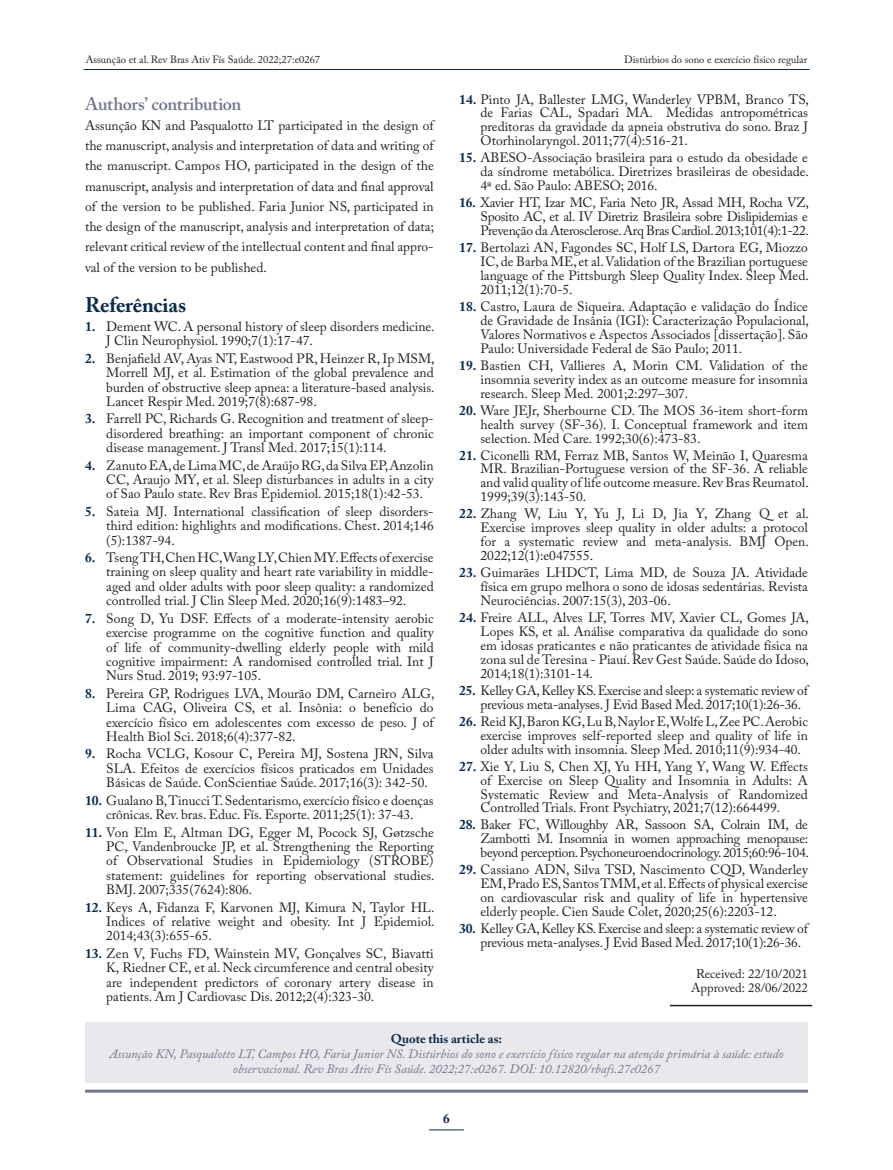
<style>
.page{position:relative;width:893px;height:1170px;background:#fff}
.page>*{position:absolute;margin:0;border:0;box-sizing:border-box;transform-origin:0 0}
.t1{font:700 21px "Adobe Caslon Pro";letter-spacing:-.01em;color:#0b2b4b}
.t2{font:600 18px "Adobe Caslon Pro";letter-spacing:-.02em;color:#72768d}
.t3{font:13.5px/14px "Adobe Caslon Pro";color:#231f20;text-align:justify}
.t4{font:700 13.5px "Adobe Caslon Pro";color:#0b2b4b}
.t5{font:italic 12.75px/15px "Adobe Caslon Pro";color:#72768d;text-align:center}
.t6{font:12.75px/14px "Adobe Caslon Pro";color:#231f20;text-align:center}
.t7{font:700 12.75px "Adobe Caslon Pro";color:#0b2b4b}
.t8{font:10.5px "Adobe Caslon Pro";color:#231f20}
.s1{font-weight:700;color:#0b2b4b}
</style>
<div class="page">
<hr style="left:429px;top:1129px;width:35px;height:1px;background:#0b2b4b">
<hr style="left:84px;top:69px;width:725px;height:1px;background:#0b2b4b">
<div style="left:85px;top:1022px;width:723px;height:61px;background:#e9e9ed"></div>
<hr style="left:85px;top:1089px;width:723px;height:3px;background:#72768d">
<hr style="left:670px;top:1004px;width:142px;height:2px;background:#231f20">
<p class="t8" style="left:86px;top:53px;width:236px">Assunção et al. Rev Bras Ativ Fís Saúde. 2022;27:e0267</p>
<p class="t8" style="left:624px;top:53px;width:184px">Distúrbios do sono e exercício físico regular</p>
<h2 class="t2" style="left:85px;top:93px;width:158px">Authors’ contribution</h2>
<p class="t3" style="left:85px;top:115px;width:351px;line-height:20.2px">Assunção KN and Pasqualotto LT participated in the design of the manuscript, analysis and interpretation of data and writing of the manuscript. Campos HO, participated in the design of the manuscript, analysis and interpretation of data and final approval of the version to be published. Faria Junior NS, participated in the design of the manuscript, analysis and interpretation of data; relevant critical review of the intellectual content and final appro&shy;val of the version to be published.</p>
<h1 class="t1" style="left:85px;top:293px;width:103px">Referências</h1>
<p class="t3" style="left:106px;top:319px;width:330px;line-height:14.4px;text-indent:-21px"><span class="s1">1.</span> Dement WC. A personal history of sleep disorders medicine.<br>J Clin Neurophysiol. 1990;7(1):17-47.</p>
<p class="t3" style="left:106px;top:351px;width:330px;line-height:14.4px;text-indent:-21px"><span class="s1">2.</span> Benjafield AV, Ayas NT, Eastwood PR, Heinzer R, Ip MSM, Morrell MJ, et al. Estimation of the global prevalence and burden of obstructive sleep apnea: a literature-based analysis.<br>Lancet Respir Med. 2019;7(8):687-98.</p>
<p class="t3" style="left:106px;top:411px;width:329px;line-height:14.4px;text-indent:-21px"><span class="s1">3.</span> Farrell PC, Richards G. Recognition and treatment of sleep&shy;disordered breathing: an important component of chronic disease management. J Transl Med. 2017;15(1):114.</p>
<p class="t3" style="left:106px;top:457px;width:329px;line-height:14.4px;text-indent:-21px"><span class="s1">4.</span> Zanuto EA, de Lima MC, de Araújo RG, da Silva EP, Anzolin CC, Araujo MY, et al. Sleep disturbances in adults in a city of Sao Paulo state. Rev Bras Epidemiol. 2015;18(1):42-53.</p>
<p class="t3" style="left:106px;top:504px;width:329px;line-height:14.4px;text-indent:-21px"><span class="s1">5.</span> Sateia MJ. International classification of sleep disorders&shy;third edition: highlights and modifications. Chest. 2014;146 (5):1387-94.</p>
<p class="t3" style="left:106px;top:550px;width:329px;line-height:14.4px;text-indent:-21px"><span class="s1">6.</span> Tseng TH, Chen HC, Wang LY, Chien MY. Effects of exercise training on sleep quality and heart rate variability in middle&shy;aged and older adults with poor sleep quality: a randomized controlled trial. J Clin Sleep Med. 2020;16(9):1483–92.</p>
<p class="t3" style="left:106px;top:611px;width:329px;line-height:14.4px;text-indent:-21px"><span class="s1">7.</span> Song D, Yu DSF. Effects of a moderate-intensity aerobic exercise programme on the cognitive function and quality of life of community-dwelling elderly people with mild cognitive impairment: A randomised controlled trial. Int J Nurs Stud. 2019; 93:97-105.</p>
<p class="t3" style="left:106px;top:686px;width:330px;line-height:14.4px;text-indent:-21px"><span class="s1">8.</span> Pereira GP, Rodrigues LVA, Mourão DM, Carneiro ALG, Lima CAG, Oliveira CS, et al. Insônia: o benefício do exercício físico em adolescentes com excesso de peso. J of Health Biol Sci. 2018;6(4):377-82.</p>
<p class="t3" style="left:106px;top:746px;width:329px;line-height:14.4px;text-indent:-21px"><span class="s1">9.</span> Rocha VCLG, Kosour C, Pereira MJ, Sostena JRN, Silva SLA. Efeitos de exercícios físicos praticados em Unidades Básicas de Saúde. ConScientiae Saúde. 2017;16(3): 342-50.</p>
<p class="t3" style="left:85px;top:792px;width:350px;line-height:14.4px;text-align:center"><span class="s1">10.</span> Gualano B, Tinucci T. Sedentarismo, exercício físico e doenças crônicas. Rev. bras. Educ. Fís. Esporte. 2011;25(1): 37-43.</p>
<p class="t3" style="left:106px;top:824px;width:330px;line-height:14.4px;text-indent:-21px"><span class="s1">11.</span> Von Elm E, Altman DG, Egger M, Pocock SJ, Gøtzsche PC, Vandenbroucke JP, et al. Strengthening the Reporting of Observational Studies in Epidemiology (STROBE) statement: guidelines for reporting observational studies.<br>BMJ. 2007;335(7624):806.</p>
<p class="t3" style="left:106px;top:899px;width:330px;line-height:14.4px;text-indent:-21px"><span class="s1">12.</span> Keys A, Fidanza F, Karvonen MJ, Kimura N, Taylor HL.<br>Indices of relative weight and obesity. Int J Epidemiol.<br>2014;43(3):655-65.</p>
<p class="t3" style="left:106px;top:945px;width:329px;line-height:14.4px;text-indent:-21px"><span class="s1">13.</span> Zen V, Fuchs FD, Wainstein MV, Gonçalves SC, Biavatti K, Riedner CE, et al. Neck circumference and central obesity are independent predictors of coronary artery disease in patients. Am J Cardiovasc Dis. 2012;2(4):323-30.</p>
<p class="t3" style="left:480px;top:92px;width:330px;text-indent:-21px"><span class="s1">14.</span> Pinto JA, Ballester LMG, Wanderley VPBM, Branco TS, de Farias CAL, Spadari MA. Medidas antropométricas preditoras da gravidade da apneia obstrutiva do sono. Braz J Otorhinolaryngol. 2011;77(4):516-21.</p>
<p class="t3" style="left:480px;top:151px;width:330px;text-indent:-21px"><span class="s1">15.</span> ABESO-Associação brasileira para o estudo da obesidade e da síndrome metabólica. Diretrizes brasileiras de obesidade.<br>4ª ed. São Paulo: ABESO; 2016.</p>
<p class="t3" style="left:480px;top:195px;width:330px;text-indent:-21px"><span class="s1">16.</span> Xavier HT, Izar MC, Faria Neto JR, Assad MH, Rocha VZ, Sposito AC, et al. IV Diretriz Brasileira sobre Dislipidemias e Prevenção da Aterosclerose. Arq Bras Cardiol. 2013;101(4):1-22.</p>
<p class="t3" style="left:480px;top:240px;width:330px;text-indent:-21px"><span class="s1">17.</span> Bertolazi AN, Fagondes SC, Holf LS, Dartora EG, Miozzo IC, de Barba ME, et al. Validation of the Brazilian portuguese language of the Pittsburgh Sleep Quality Index. Sleep Med.<br>2011;12(1):70-5.</p>
<p class="t3" style="left:480px;top:299px;width:330px;text-indent:-21px"><span class="s1">18.</span> Castro, Laura de Siqueira. Adaptação e validação do Índice de Gravidade de Insânia (IGI): Caracterização Populacional, Valores Normativos e Aspectos Associados [dissertação]. São Paulo: Universidade Federal de São Paulo; 2011.</p>
<p class="t3" style="left:480px;top:358px;width:329px;text-indent:-21px"><span class="s1">19.</span> Bastien CH, Vallieres A, Morin CM. Validation of the insomnia severity index as an outcome measure for insomnia research. Sleep Med. 2001;2:297–307.</p>
<p class="t3" style="left:480px;top:403px;width:329px;text-indent:-21px"><span class="s1">20.</span> Ware JEJr, Sherbourne CD. The MOS 36-item short-form health survey (SF-36). I. Conceptual framework and item selection. Med Care. 1992;30(6):473-83.</p>
<p class="t3" style="left:480px;top:448px;width:330px;text-indent:-21px"><span class="s1">21.</span> Ciconelli RM, Ferraz MB, Santos W, Meinão I, Quaresma MR. Brazilian-Portuguese version of the SF-36. A reliable and valid quality of life outcome measure. Rev Bras Reumatol.<br>1999;39(3):143-50.</p>
<p class="t3" style="left:480px;top:506px;width:330px;text-indent:-21px"><span class="s1">22.</span> Zhang W, Liu Y, Yu J, Li D, Jia Y, Zhang Q et al.<br>Exercise improves sleep quality in older adults: a protocol for a systematic review and meta-analysis. BMJ Open.<br>2022;12(1):e047555.</p>
<p class="t3" style="left:480px;top:565px;width:329px;text-indent:-21px"><span class="s1">23.</span> Guimarães LHDCT, Lima MD, de Souza JA. Atividade física em grupo melhora o sono de idosas sedentárias. Revista Neurociências. 2007:15(3), 203-06.</p>
<p class="t3" style="left:480px;top:610px;width:330px;text-indent:-21px"><span class="s1">24.</span> Freire ALL, Alves LF, Torres MV, Xavier CL, Gomes JA, Lopes KS, et al. Análise comparativa da qualidade do sono em idosas praticantes e não praticantes de atividade física na zona sul de Teresina - Piauí. Rev Gest Saúde. Saúde do Idoso, 2014;18(1):3101-14.</p>
<p class="t3" style="left:480px;top:683px;width:329px;text-indent:-21px"><span class="s1">25.</span> Kelley GA, Kelley KS. Exercise and sleep: a systematic review of previous meta-analyses. J Evid Based Med. 2017;10(1):26-36.</p>
<p class="t3" style="left:480px;top:714px;width:329px;text-indent:-21px"><span class="s1">26.</span> Reid KJ, Baron KG, Lu B, Naylor E, Wolfe L, Zee PC. Aerobic exercise improves self-reported sleep and quality of life in older adults with insomnia. Sleep Med. 2010;11(9):934-40.</p>
<p class="t3" style="left:480px;top:759px;width:329px;text-indent:-21px"><span class="s1">27.</span> Xie Y, Liu S, Chen XJ, Yu HH, Yang Y, Wang W. Effects of Exercise on Sleep Quality and Insomnia in Adults: A Systematic Review and Meta-Analysis of Randomized Controlled Trials. Front Psychiatry, 2021;7(12):664499.</p>
<p class="t3" style="left:480px;top:817px;width:330px;text-indent:-21px"><span class="s1">28.</span> Baker FC, Willoughby AR, Sassoon SA, Colrain IM, de Zambotti M. Insomnia in women approaching menopause: beyond perception. Psychoneuroendocrinology. 2015;60:96-104.</p>
<p class="t3" style="left:480px;top:862px;width:329px;text-indent:-21px"><span class="s1">29.</span> Cassiano ADN, Silva TSD, Nascimento CQD, Wanderley EM, Prado ES, Santos TMM, et al. Effects of physical exercise on cardiovascular risk and quality of life in hypertensive elderly people. Cien Saude Colet, 2020;25(6):2203-12.</p>
<p class="t3" style="left:480px;top:921px;width:329px;text-indent:-21px"><span class="s1">30.</span> Kelley GA, Kelley KS. Exercise and sleep: a systematic review of previous meta-analyses. J Evid Based Med. 2017;10(1):26-36.</p>
<p class="t6" style="left:691px;top:966px;width:118px">Received: 22/10/2021<br>Approved: 28/06/2022</p>
<p class="t7" style="left:391px;top:1030px;width:113px">Quote this article as:</p>
<p class="t5" style="left:110px;top:1045px;width:675px">Assunção KN, Pasqualotto LT, Campos HO, Faria Junior NS. Distúrbios do sono e exercício físico regular na atenção primária à saúde: estudo observacional. Rev Bras Ativ Fís Saúde. 2022;27:e0267. DOI: 10.12820/rbafs.27e0267</p>
<p class="t4" style="left:443px;top:1110px;width:8px">6</p>
</div>
